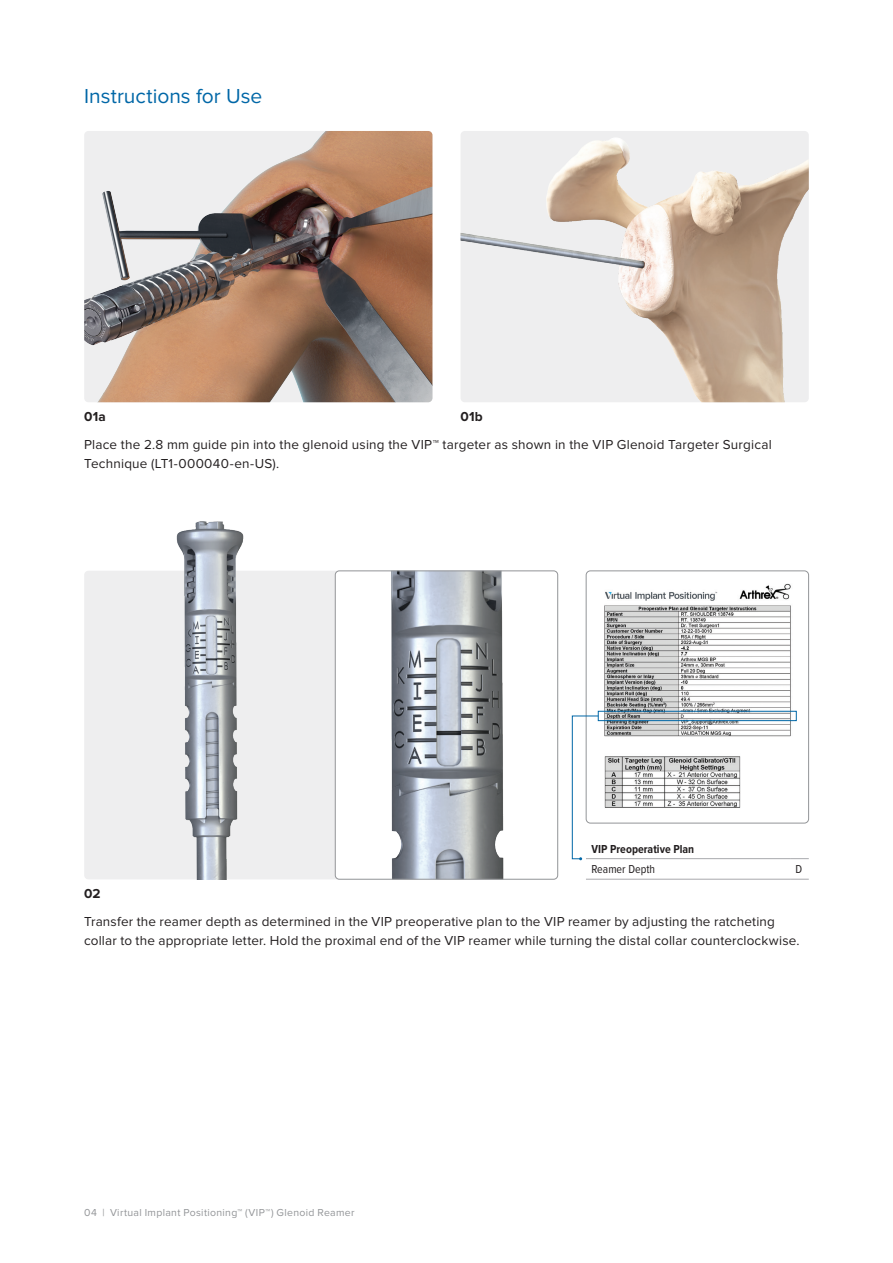
<style>
.page{position:relative;width:893px;height:1263px;background:#fff}
.page>*{position:absolute;margin:0;border:0;box-sizing:border-box;transform-origin:0 0}
.t1{font:21px "Proxima Nova";color:#0067a7}
.t2{font:13.5px/18.8px "Proxima Nova";letter-spacing:.015em;color:#231f20}
.t3{font:700 13.5px "Proxima Nova";letter-spacing:.015em;color:#231f20}
.t4{font:700 12px "Proxima Nova Cond";color:#231f20}
.t5{font:12px "Proxima Nova Cond";color:#231f20}
.t6{font:10.5px "Proxima Nova";letter-spacing:.03em;color:#939598}
</style>
<div class="page">
<img style="left:84px;top:131px;width:348px;height:271px">
<img style="left:460px;top:131px;width:349px;height:271px">
<div style="left:84px;top:571px;width:474px;height:308px;background:#eeeeef;border-radius:4px"></div>
<img style="left:335px;top:571px;width:223px;height:308px">
<div style="left:335px;top:571px;width:223px;height:308px;border:1px solid #939598;border-radius:4px"></div>
<img style="left:586px;top:571px;width:223px;height:252px">
<div style="left:586px;top:571px;width:223px;height:252px;border:1px solid #939598;border-radius:4px"></div>
<img style="left:176px;top:521px;width:68px;height:358px">
<hr style="left:586px;top:858px;width:204px;height:1px;background:#a8a9ad">
<svg style="left:790px;top:858px;width:19px;height:1px"></svg>
<hr style="left:586px;top:879px;width:204px;height:1px;background:#a8a9ad">
<svg style="left:790px;top:879px;width:19px;height:1px"></svg>
<div style="left:598px;top:711px;width:199px;height:10px;border:1px solid #0067a7"></div>
<svg style="left:572px;top:715px;width:27px;height:145px"></svg>
<h1 class="t1" style="left:84px;top:84px;width:180px">Instructions for Use</h1>
<p class="t3" style="left:84px;top:409px;width:23px">01a</p>
<p class="t3" style="left:460px;top:409px;width:24px">01b</p>
<p class="t2" style="left:84px;top:435px;width:689px">Place the 2.8 mm guide pin into the glenoid using the VIP™ targeter as shown in the VIP Glenoid Targeter Surgical<br>Technique (LT1-000040-en-US).</p>
<p class="t4" style="left:591px;top:842px;width:104px">VIP Preoperative Plan</p>
<p class="t5" style="left:591px;top:862px;width:65px">Reamer Depth</p>
<p class="t5" style="left:796px;top:862px;width:8px">D</p>
<p class="t3" style="left:84px;top:886px;width:18px">02</p>
<p class="t2" style="left:84px;top:912px;width:717px">Transfer the reamer depth as determined in the VIP preoperative plan to the VIP reamer by adjusting the ratcheting collar to the appropriate letter. Hold the proximal end of the VIP reamer while turning the distal collar counterclockwise.</p>
<p class="t6" style="left:84px;top:1207px;width:272px">04 | Virtual Implant Positioning™ (VIP™) Glenoid Reamer</p>
</div>
